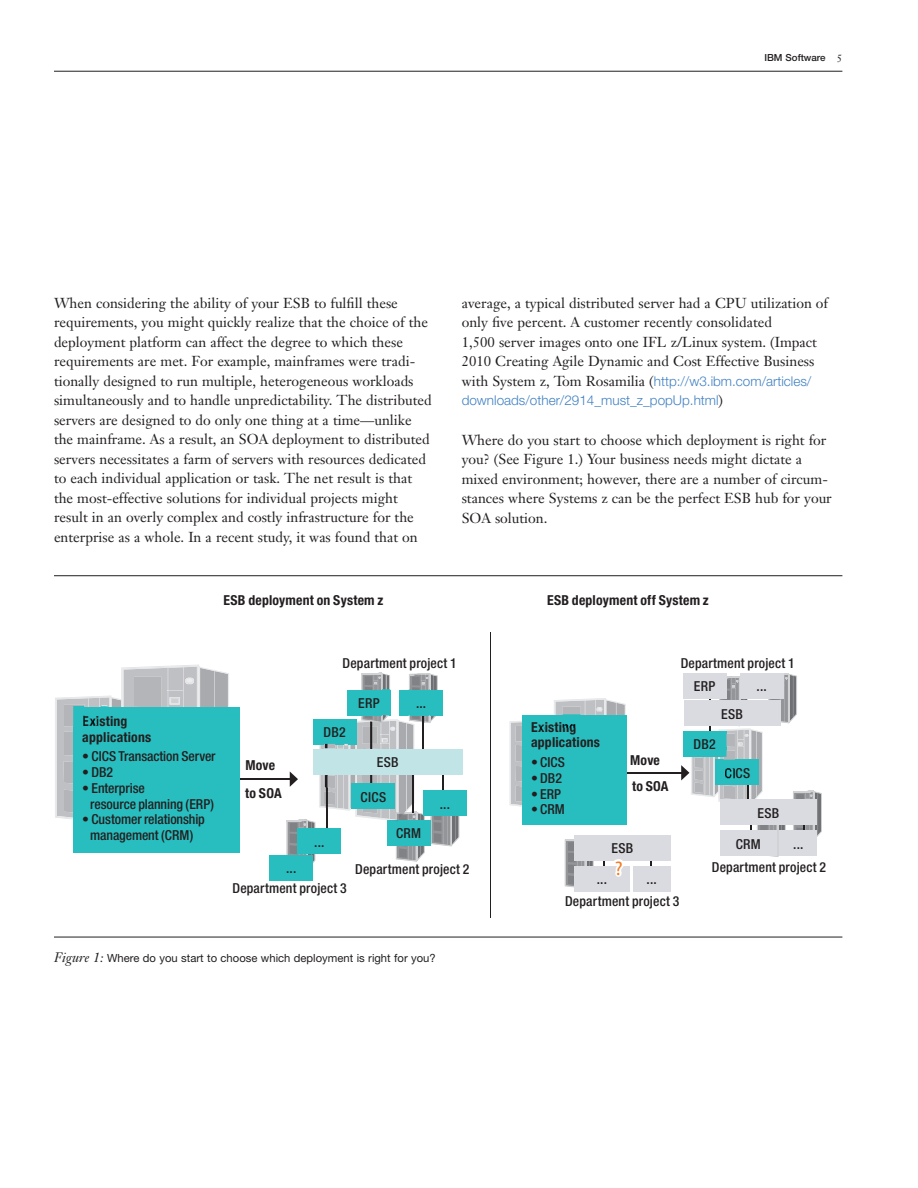
<style>
.page{position:relative;width:918px;height:1188px;background:#fff}
.page>*{position:absolute;margin:0;border:0;box-sizing:border-box;transform-origin:0 0}
.t1{font:19.65px "Myriad Pro";color:#f47b21}
.t2{font:14.25px/19.5px "Janson Text";color:#231f20}
.t3{font:500 condensed 13.8px/15.8px "Helvetica Neue";letter-spacing:.01em;color:#231f20}
.t4{font:700 condensed 13.8px/15.8px "Helvetica Neue";letter-spacing:.015em;color:#231f20}
.t5{font:500 condensed 13.8px/15.8px "Helvetica Neue";letter-spacing:-.01em;color:#231f20;text-align:center}
.t6{font:300 13.5px/19.5px "Helvetica Neue";color:#4181c3}
.t7{font:11.25px "Helvetica Neue";color:#231f20}
.t8{font:500 9.75px "Helvetica Neue";color:#231f20}
.s1{font-family:"Janson Text";font-weight:400;font-size:10.5px}
.s2{font-family:"Janson Text";font-weight:400;font-size:14.25px;color:#231f20}
.s3{font-family:"Janson Text";font-style:italic;font-size:13.5px}
</style>
<div class="page">
<hr style="left:54px;top:71px;width:788px;height:1px;background:#231f20">
<svg style="left:565px;top:839px;width:29px;height:49px"></svg>
<hr style="left:603px;top:840px;width:2px;height:49px;background:#231f20">
<hr style="left:650px;top:847px;width:2px;height:41px;background:#231f20">
<div style="left:574px;top:835px;width:97px;height:25px;background:#dadbe0"></div>
<div style="left:574px;top:866px;width:56px;height:25px;background:#dadbe0"></div>
<div style="left:633px;top:866px;width:38px;height:25px;background:#dadbe0"></div>
<hr style="left:625px;top:772px;width:57px;height:2px;background:#231f20">
<svg style="left:681px;top:673px;width:141px;height:184px"></svg>
<svg style="left:614px;top:859px;width:10px;height:18px"></svg>
<svg style="left:510px;top:698px;width:116px;height:109px"></svg>
<div style="left:73px;top:707px;width:167px;height:145px;background:#28bebf"></div>
<hr style="left:240px;top:778px;width:51px;height:2px;background:#231f20">
<div style="left:423px;top:791px;width:44px;height:25px;background:#28bebf"></div>
<div style="left:270px;top:855px;width:43px;height:25px;background:#28bebf"></div>
<svg style="left:286px;top:673px;width:173px;height:190px"></svg>
<div style="left:313px;top:749px;width:149px;height:25px;background:#c1e5e7"></div>
<div style="left:352px;top:784px;width:43px;height:25px;background:#28bebf"></div>
<hr style="left:412px;top:775px;width:2px;height:37px;background:#231f20">
<div style="left:313px;top:719px;width:43px;height:25px;background:#28bebf"></div>
<div style="left:522px;top:715px;width:105px;height:109px;background:#28bebf"></div>
<hr style="left:490px;top:632px;width:1px;height:286px;background:#231f20">
<svg style="left:55px;top:665px;width:174px;height:155px"></svg>
<img style="left:382px;top:673px;width:48px;height:57px">
<img style="left:540px;top:707px;width:62px;height:23px">
<img style="left:324px;top:743px;width:24px;height:45px">
<img style="left:705px;top:734px;width:43px;height:48px">
<hr style="left:54px;top:575px;width:788px;height:1px;background:#231f20">
<hr style="left:54px;top:937px;width:788px;height:1px;background:#231f20">
<p class="t8" style="left:764px;top:54px;width:80px">IBM Software <span class="s1">5</span></p>
<p class="t2" style="left:54px;top:295px;width:379px">When considering the ability of your ESB to fulfill these requirements, you might quickly realize that the choice of the deployment platform can affect the degree to which these requirements are met. For example, mainframes were tradi&shy;tionally designed to run multiple, heterogeneous workloads simultaneously and to handle unpredictability. The distributed servers are designed to do only one thing at a time—unlike the mainframe. As a result, an SOA deployment to distributed servers necessitates a farm of servers with resources dedicated to each individual application or task. The net result is that the most-effective solutions for individual projects might result in an overly complex and costly infrastructure for the enterprise as a whole. In a recent study, it was found that on</p>
<p class="t2" style="left:462px;top:295px;width:368px">average, a typical distributed server had a CPU utilization of only five percent. A customer recently consolidated<br>1,500 server images onto one IFL z/Linux system. (Impact 2010 Creating Agile Dynamic and Cost Effective Business</p>
<p class="t6" style="left:462px;top:373px;width:351px"><span class="s2">with System z, Tom Rosamilia (</span>http://w3.ibm.com/articles/ downloads/other/2914_must_z_popUp.html<span class="s2">)</span></p>
<p class="t2" style="left:462px;top:431px;width:372px">Where do you start to choose which deployment is right for you? (See Figure 1.) Your business needs might dictate a mixed environment; however, there are a number of circum&shy;stances where Systems z can be the perfect ESB hub for your SOA solution.</p>
<p class="t4" style="left:224px;top:593px;width:161px">ESB deployment on System z</p>
<p class="t4" style="left:547px;top:593px;width:163px">ESB deployment off System z</p>
<p class="t4" style="left:82px;top:714px;width:70px">Existing applications</p>
<p class="t3" style="left:82px;top:750px;width:135px">• CICS Transaction Server</p>
<p class="t3" style="left:82px;top:765px;width:32px">• DB2</p>
<p class="t3" style="left:90px;top:781px;width:125px;text-indent:-8px">• Enterprise<br>resource planning (ERP)</p>
<p class="t5" style="left:82px;top:813px;width:124px">• Customer relationship management (CRM)</p>
<p class="t3" style="left:343px;top:656px;width:116px">Department project 1</p>
<p class="t3" style="left:358px;top:696px;width:23px">ERP</p>
<p class="t3" style="left:416px;top:696px;width:12px">...</p>
<p class="t3" style="left:681px;top:656px;width:116px">Department project 1</p>
<p class="t3" style="left:694px;top:680px;width:23px">ERP</p>
<p class="t3" style="left:757px;top:680px;width:12px">...</p>
<p class="t3" style="left:721px;top:707px;width:23px">ESB</p>
<p class="t4" style="left:245px;top:758px;width:31px">Move</p>
<p class="t4" style="left:245px;top:787px;width:38px">to SOA</p>
<p class="t3" style="left:324px;top:726px;width:24px">DB2</p>
<p class="t4" style="left:531px;top:720px;width:70px">Existing applications</p>
<p class="t3" style="left:531px;top:755px;width:35px">• CICS</p>
<p class="t3" style="left:531px;top:771px;width:32px">• DB2</p>
<p class="t3" style="left:531px;top:787px;width:32px">• ERP</p>
<p class="t3" style="left:531px;top:803px;width:35px">• CRM</p>
<p class="t3" style="left:377px;top:755px;width:23px">ESB</p>
<p class="t3" style="left:361px;top:790px;width:27px">CICS</p>
<p class="t3" style="left:440px;top:797px;width:12px">...</p>
<p class="t3" style="left:396px;top:826px;width:27px">CRM</p>
<p class="t4" style="left:630px;top:754px;width:31px">Move</p>
<p class="t4" style="left:632px;top:779px;width:38px">to SOA</p>
<p class="t3" style="left:314px;top:835px;width:12px">...</p>
<p class="t3" style="left:233px;top:859px;width:116px;line-height:20.2px;text-align:center">...<br>Department project 3</p>
<p class="t3" style="left:355px;top:863px;width:116px">Department project 2</p>
<p class="t3" style="left:612px;top:842px;width:23px">ESB</p>
<h1 class="t1" style="left:615px;top:856px;width:9px">?</h1>
<p class="t3" style="left:597px;top:873px;width:12px">...</p>
<p class="t3" style="left:647px;top:873px;width:12px">...</p>
<p class="t3" style="left:565px;top:894px;width:116px">Department project 3</p>
<p class="t3" style="left:694px;top:738px;width:24px">DB2</p>
<p class="t3" style="left:725px;top:766px;width:27px">CICS</p>
<p class="t3" style="left:758px;top:806px;width:23px">ESB</p>
<p class="t3" style="left:736px;top:837px;width:27px">CRM</p>
<p class="t3" style="left:793px;top:837px;width:12px">...</p>
<p class="t3" style="left:712px;top:860px;width:116px">Department project 2</p>
<p class="t7" style="left:54px;top:954px;width:383px"><span class="s3">Figure 1:</span> Where do you start to choose which deployment is right for you?</p>
</div>
